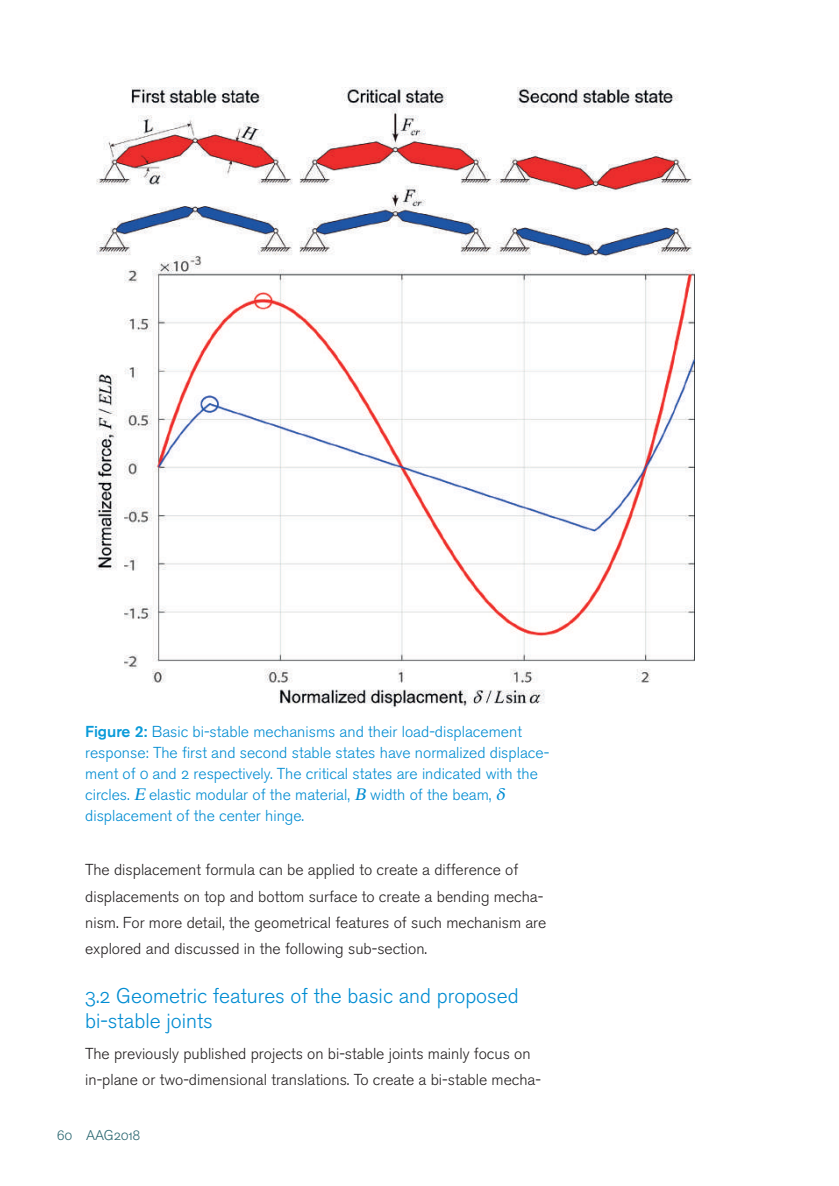
<style>
.page{position:relative;width:839px;height:1186px;background:#fff}
.page>*{position:absolute;margin:0;border:0;box-sizing:border-box;transform-origin:0 0}
.t1{font:21px/24.5px "Akzidenz Grotesk BE Light Os F";color:#008cd2}
.t2{font:15.75px/26.2px "Akzidenz Grotesk BE Light Os F";color:#231f20}
.t3{font:15.75px/21px "Akzidenz Grotesk BE Light Os F";color:#008cd2}
.t4{font:14px "Akzidenz Grotesk BE Light Os F";color:#2b6771}
.s1{font-family:"Akzidenz Grotesk BE";font-weight:500;color:#0a9bd9}
.s2{font-family:"XITS Math";font-style:italic;font-size:17.5px}
.s3{font-style:inherit}
</style>
<div class="page">
<img style="left:97px;top:88px;width:597px;height:620px">
<p class="t3" style="left:85px;top:721px;width:465px"><span class="s1">Figure 2:</span> Basic bi-stable mechanisms and their load-displacement response: The first and second stable states have normalized displace&shy;ment of 0 and 2 respectively. The critical states are indicated with the circles. <span class="s2">E</span>elastic modular of the material, <span class="s2">B</span>width of the beam, <span class="s2">δ </span>displacement of the center hinge.</p>
<p class="t2" style="left:85px;top:857px;width:462px">The displacement formula can be applied to create a difference of displacements on top and bottom surface to create a bending mecha&shy;nism. For more detail, the geometrical features of such mechanism are explored and discussed in the following sub-section.</p>
<h1 class="t1" style="left:85px;top:984px;width:435px">3.2 Geometric features of the basic and proposed bi-stable joints</h1>
<p class="t2" style="left:85px;top:1041px;width:457px">The previously published projects on bi-stable joints mainly focus on in-plane or two-dimensional translations. To create a bi-stable mecha-</p>
<p class="t4" style="left:57px;top:1127px;width:84px">60 <span class="s3">AAG</span>2018</p>
</div>
